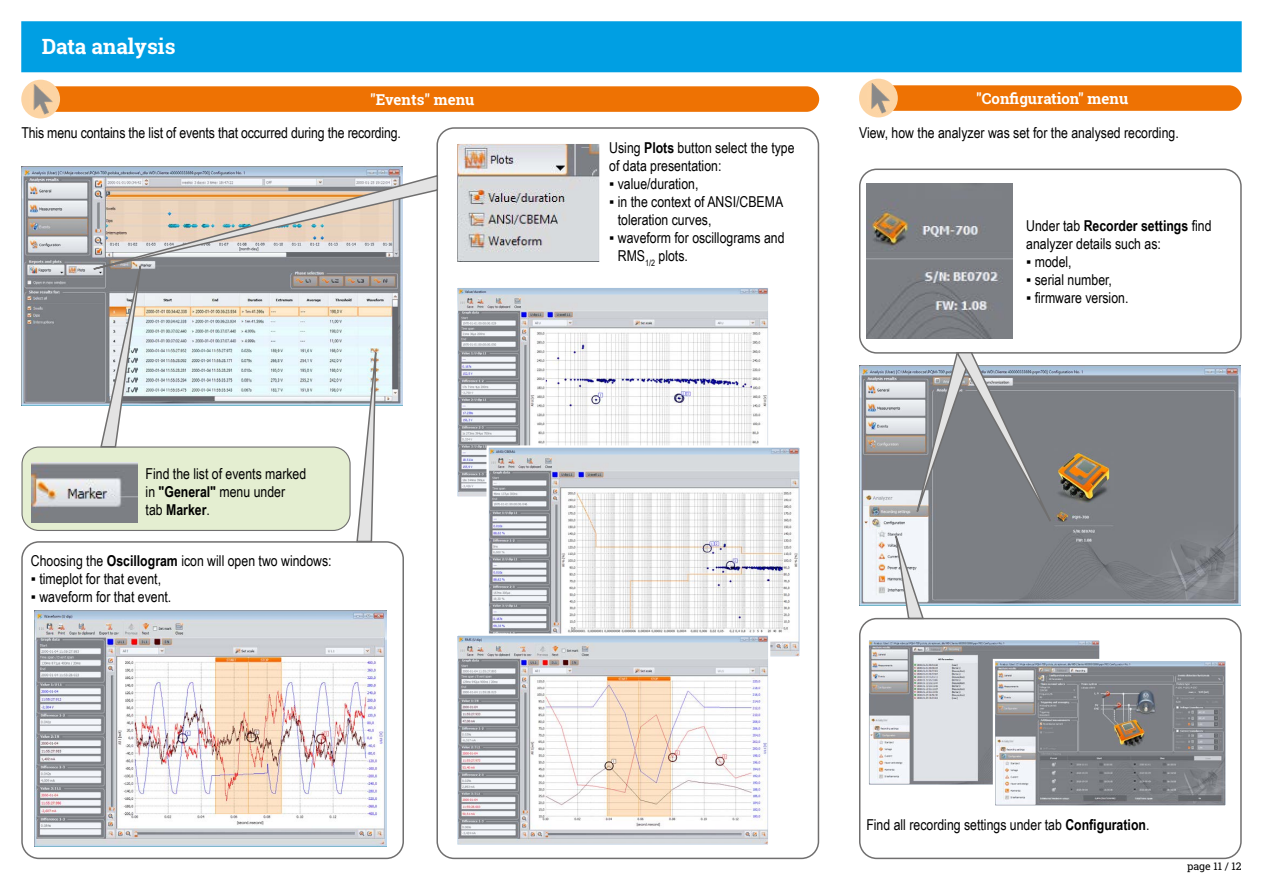
<style>
.page{position:relative;width:1263px;height:893px;background:#fff}
.page>*{position:absolute;margin:0;border:0;box-sizing:border-box;transform-origin:0 0}
.t1{font:700 21px "Roboto Slab";color:#fff}
.t2{font:15px/18px "Arial Narrow";color:#000}
.t3{font:700 15px "Roboto Slab";color:#fff}
.t4{font:10.5px "Roboto Slab";color:#000}
.s1{font-weight:700}
</style>
<div class="page">
<div style="left:28px;top:86px;width:791px;height:26px;background:#ee7203;border-radius:13px"></div>
<img style="left:21px;top:80px;width:39px;height:38px;border-radius:19px">
<div style="left:865px;top:85px;width:377px;height:26px;background:#ee7203;border-radius:13px"></div>
<img style="left:859px;top:79px;width:39px;height:38px;border-radius:19px">
<div style="left:21px;top:21px;width:1221px;height:51px;background:#009fe3;border:2px solid #009fe3"></div>
<img style="left:860px;top:366px;width:381px;height:239px">
<div style="left:859px;top:169px;width:383px;height:185px;border:2px solid #706f6f;border-radius:17px"></div>
<div style="left:859px;top:618px;width:383px;height:241px;border:2px solid #706f6f;border-radius:17px"></div>
<img style="left:870px;top:641px;width:229px;height:143px">
<div style="left:867px;top:638px;width:235px;height:149px;border:2px solid #fff"></div>
<img style="left:996px;top:662px;width:229px;height:143px">
<div style="left:993px;top:659px;width:235px;height:149px;border:2px solid #fff"></div>
<div style="left:21px;top:541px;width:383px;height:318px;border:2px solid #706f6f;border-radius:17px"></div>
<img style="left:35px;top:610px;width:351px;height:237px">
<img style="left:866px;top:184px;width:147px;height:154px">
<img style="left:458px;top:145px;width:140px;height:117px">
<div style="left:455px;top:142px;width:146px;height:127px;border:2px solid #fff"></div>
<svg style="left:892px;top:351px;width:179px;height:269px;background:#999ca0"></svg>
<img style="left:21px;top:166px;width:381px;height:240px">
<div style="left:22px;top:447px;width:328px;height:83px;background:#e4eed1;border-radius:17px"></div>
<img style="left:31px;top:462px;width:61px;height:61px">
<svg style="left:92px;top:174px;width:346px;height:369px"></svg>
<img style="left:458px;top:289px;width:309px;height:207px">
<div style="left:455px;top:286px;width:315px;height:213px;border:2px solid #fff"></div>
<img style="left:489px;top:448px;width:310px;height:208px">
<div style="left:486px;top:445px;width:316px;height:214px;border:2px solid #fff"></div>
<img style="left:458px;top:636px;width:309px;height:208px">
<div style="left:455px;top:633px;width:315px;height:214px;border:2px solid #fff"></div>
<h1 class="t1" style="left:42px;top:32px;width:135px">Data analysis</h1>
<p class="t3" style="left:370px;top:90px;width:106px">"Events" menu</p>
<p class="t3" style="left:976px;top:89px;width:154px">"Configuration" menu</p>
<p class="t2" style="left:21px;top:123px;width:381px">This menu contains the list of events that occurred during the recording.</p>
<p class="t2" style="left:146px;top:464px;width:162px">Find the list of events marked in <span class="s1">"General"</span> menu under<br>tab <span class="s1">Marker</span>.</p>
<p class="t2" style="left:31px;top:551px;width:302px">Choosing the <span class="s1">Oscillogram</span> icon will open two windows:</p>
<p class="t2" style="left:31px;top:569px;width:132px">▪ timeplot for that event,</p>
<p class="t2" style="left:31px;top:587px;width:142px">▪ waveform for that event.</p>
<p class="t2" style="left:609px;top:138px;width:187px">Using <span class="s1">Plots</span> button select the type of data presentation:</p>
<p class="t2" style="left:609px;top:174px;width:91px">▪ value/duration,</p>
<p class="t2" style="left:618px;top:192px;width:167px;text-indent:-9px">▪ in the context of ANSI/CBEMA toleration curves,</p>
<p class="t2" style="left:618px;top:228px;width:168px;text-indent:-9px">▪ waveform for oscillograms and<br>RMS<sub>1/2</sub> plots.</p>
<p class="t2" style="left:859px;top:123px;width:321px">View, how the analyzer was set for the analysed recording.</p>
<p class="t2" style="left:1026px;top:216px;width:187px">Under tab <span class="s1">Recorder settings</span> find analyzer details such as:</p>
<p class="t2" style="left:1026px;top:252px;width:47px">▪ model,</p>
<p class="t2" style="left:1026px;top:270px;width:87px">▪ serial number,</p>
<p class="t2" style="left:1026px;top:288px;width:104px">▪ firmware version.</p>
<p class="t2" style="left:866px;top:815px;width:285px">Find all recording settings under tab <span class="s1">Configuration</span>.</p>
<p class="t4" style="left:1187px;top:859px;width:56px">page 11 / 12</p>
</div>
